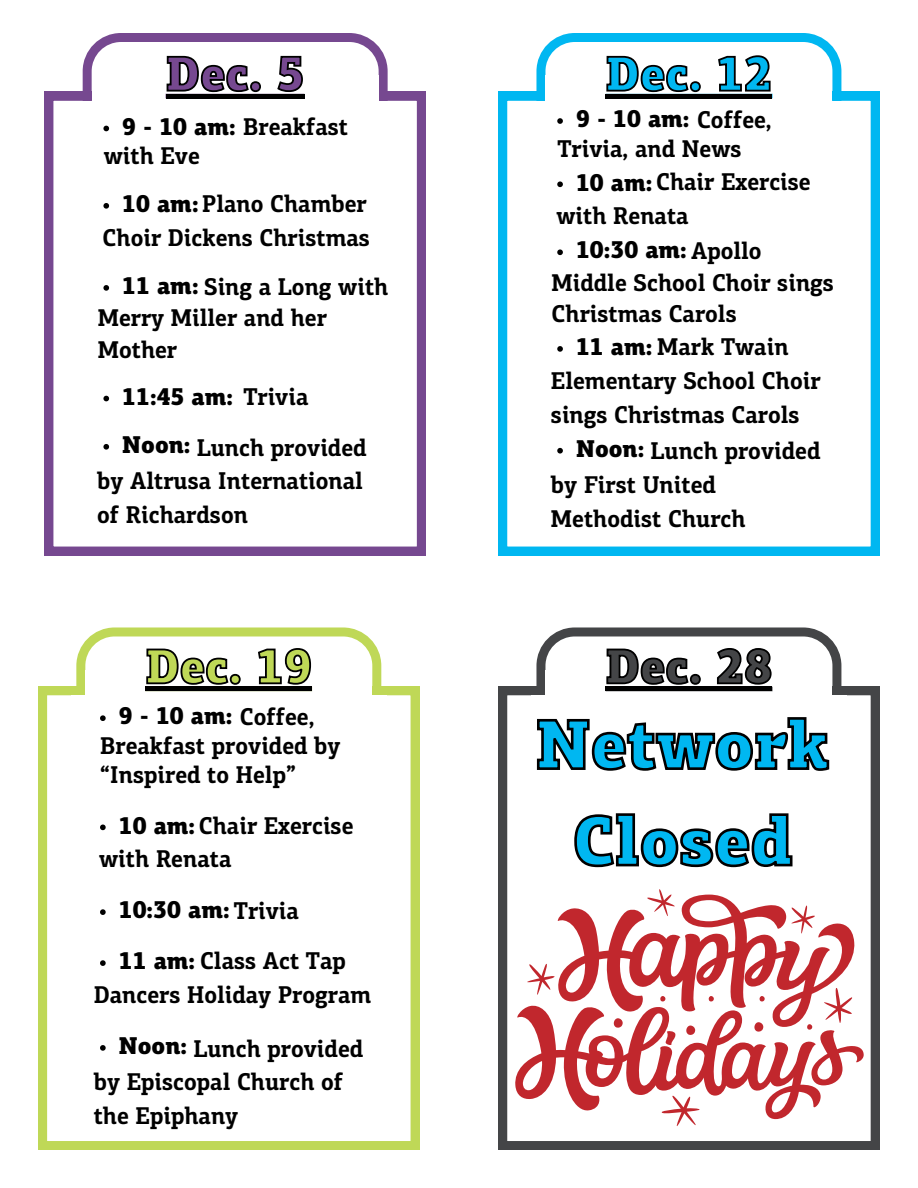
<style>
.page{position:relative;width:918px;height:1188px;background:#fff}
.page>*{position:absolute;margin:0;border:0;box-sizing:border-box;transform-origin:0 0}
.t1{font:900 70.2px/96.4px "PF Centro Slab Press";color:#00b7f1;text-align:center}
.t2{font:900 49.05px "PF Centro Slab Press";color:#00b7f1}
.t3{font:900 49.05px "PF Centro Slab Press";color:#bfd857}
.t4{font:900 49.05px "PF Centro Slab Press";color:#444547}
.t5{font:900 49.05px "PF Centro Slab Press";color:#764890}
.t6{font:700 24.3px/33.8px "PF Centro Slab Press";color:#000}
.t7{font:900 24.3px "PF Centro Slab Press";color:#000}
.s1{font-weight:900}
.s2{font-weight:700}
</style>
<div class="page">
<img style="left:38px;top:66px;width:842px;height:1084px">
<svg style="left:83px;top:33px;width:305px;height:118px"></svg>
<svg style="left:103px;top:203px;width:6px;height:6px"></svg>
<svg style="left:103px;top:396px;width:6px;height:5px"></svg>
<svg style="left:103px;top:444px;width:6px;height:6px"></svg>
<svg style="left:103px;top:285px;width:6px;height:6px"></svg>
<svg style="left:536px;top:33px;width:305px;height:118px"></svg>
<svg style="left:557px;top:181px;width:6px;height:6px"></svg>
<svg style="left:557px;top:346px;width:6px;height:6px"></svg>
<svg style="left:557px;top:448px;width:6px;height:6px"></svg>
<svg style="left:557px;top:249px;width:6px;height:6px"></svg>
<svg style="left:76px;top:627px;width:305px;height:118px"></svg>
<svg style="left:100px;top:825px;width:6px;height:5px"></svg>
<svg style="left:100px;top:960px;width:6px;height:6px"></svg>
<svg style="left:100px;top:1045px;width:6px;height:6px"></svg>
<svg style="left:100px;top:909px;width:6px;height:6px"></svg>
<svg style="left:536px;top:627px;width:305px;height:145px"></svg>
<svg style="left:573px;top:812px;width:221px;height:57px"></svg>
<h2 class="t5" style="left:166px;top:53px;width:140px">Dec. 5</h2>
<h2 class="t2" style="left:606px;top:53px;width:168px">Dec. 12</h2>
<p class="t6" style="left:104px;top:114px;width:246px;line-height:29.1px;text-indent:19px"><span class="s1">9 - 10 am:</span> Breakfast with Eve</p>
<p class="t6" style="left:103px;top:189px;width:269px;text-align:right"><span class="s1">10 am:</span>Plano Chamber<br>Choir Dickens Christmas</p>
<p class="t6" style="left:122px;top:272px;width:268px"><span class="s1">11 am:</span> Sing a Long with</p>
<p class="t6" style="left:98px;top:304px;width:231px;line-height:31.2px">Merry Miller and her<br>Mother</p>
<p class="t7" style="left:122px;top:386px;width:188px">11:45 am: <span class="s2">Trivia</span></p>
<p class="t6" style="left:197px;top:432px;width:171px">Lunch provided</p>
<p class="t6" style="left:97px;top:466px;width:267px">by Altrusa International of Richardson</p>
<p class="t7" style="left:122px;top:434px;width:70px">Noon:</p>
<p class="t6" style="left:558px;top:106px;width:216px;line-height:29.5px;text-indent:19px"><span class="s1">9 - 10 am:</span> Coffee,<br>Trivia, and News</p>
<p class="t6" style="left:556px;top:167px;width:256px;text-indent:20px"><span class="s1">10 am:</span>Chair Exercise with Renata</p>
<p class="t7" style="left:576px;top:240px;width:187px">10:30 am: <span class="s2">Apollo</span></p>
<p class="t6" style="left:552px;top:269px;width:284px;line-height:31.2px">Middle School Choir sings<br>Christmas Carols</p>
<p class="t6" style="left:576px;top:332px;width:214px"><span class="s1">11 am:</span> Mark Twain</p>
<p class="t6" style="left:551px;top:366px;width:271px">Elementary School Choir sings Christmas Carols</p>
<p class="t6" style="left:651px;top:436px;width:171px">Lunch provided</p>
<p class="t6" style="left:551px;top:470px;width:196px">by First United<br>Methodist Church</p>
<p class="t7" style="left:576px;top:438px;width:70px">Noon:</p>
<h2 class="t3" style="left:145px;top:646px;width:168px">Dec. 19</h2>
<h2 class="t4" style="left:606px;top:646px;width:168px">Dec. 28</h2>
<p class="t6" style="left:100px;top:703px;width:242px;line-height:29.4px;text-indent:19px"><span class="s1">9 - 10 am:</span> Coffee,<br>Breakfast provided by “Inspired to Help”</p>
<p class="t6" style="left:99px;top:810px;width:256px;text-indent:20px"><span class="s1">10 am:</span>Chair Exercise with Renata</p>
<p class="t7" style="left:119px;top:900px;width:182px">10:30 am: <span class="s2">Trivia</span></p>
<p class="t6" style="left:119px;top:946px;width:229px"><span class="s1">11 am:</span> Class Act Tap</p>
<p class="t6" style="left:94px;top:980px;width:279px">Dancers Holiday Program</p>
<p class="t6" style="left:193px;top:1034px;width:171px">Lunch provided</p>
<p class="t6" style="left:94px;top:1067px;width:251px">by Episcopal Church of the Epiphany</p>
<p class="t7" style="left:119px;top:1036px;width:70px">Noon:</p>
<h1 class="t1" style="left:536px;top:702px;width:295px">Network<br>Closed</h1>
</div>
